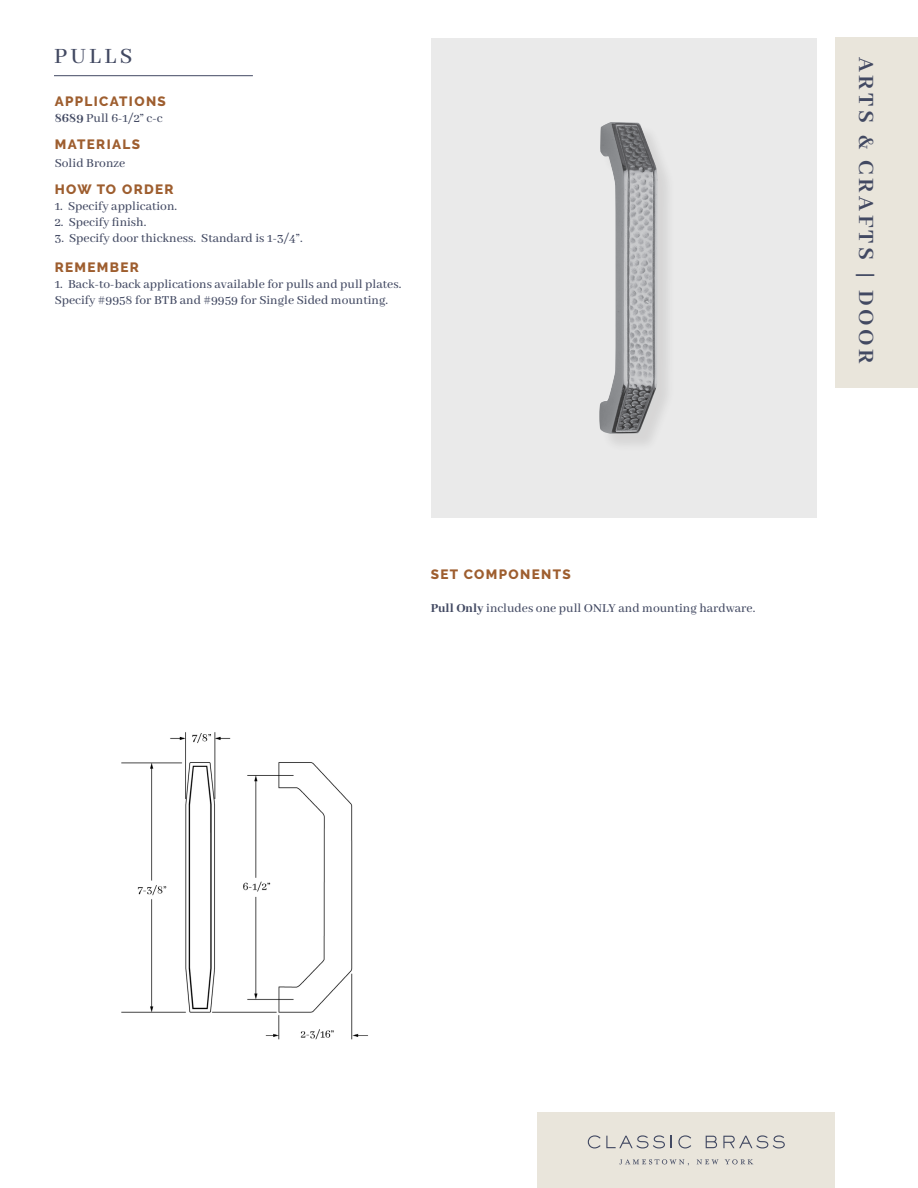
<style>
.page{position:relative;width:918px;height:1188px;background:#fff}
.page>*{position:absolute;margin:0;border:0;box-sizing:border-box;transform-origin:0 0}
.t1{font:700 24px "Abhaya Libre";letter-spacing:.15em;color:#424962}
.t2{font:500 24px "Abhaya Libre";letter-spacing:.15em;color:#424962}
.t3{font:500 13.5px "Abhaya Libre";color:#424962}
.t4{font:800 13.5px "Raleway";letter-spacing:.1em;color:#9e5e2f}
.s1{font-weight:800}
</style>
<div class="page">
<div style="left:537px;top:1112px;width:298px;height:76px;background:#e9e5db"></div>
<svg style="left:588px;top:1135px;width:77px;height:13px"></svg>
<svg style="left:671px;top:1136px;width:1px;height:12px"></svg>
<svg style="left:678px;top:1135px;width:13px;height:13px"></svg>
<svg style="left:706px;top:1136px;width:11px;height:12px"></svg>
<svg style="left:723px;top:1135px;width:62px;height:13px"></svg>
<svg style="left:697px;top:1159px;width:22px;height:5px"></svg>
<svg style="left:725px;top:1159px;width:28px;height:5px"></svg>
<svg style="left:619px;top:1159px;width:70px;height:7px"></svg>
<div style="left:835px;top:38px;width:83px;height:350px;background:#e9e5db"></div>
<hr style="left:54px;top:75px;width:199px;height:1px;background:#424962">
<div style="left:431px;top:38px;width:385px;height:480px;background:#eaeaea"></div>
<div style="left:602px;top:125px;width:74px;height:327px;background:#231f20;opacity:.1"></div>
<img style="left:599px;top:122px;width:59px;height:312px">
<img style="left:121px;top:732px;width:247px;height:308px">
<p class="t2" style="left:54px;top:43px;width:80px">PULLS</p>
<p class="t4" style="left:55px;top:93px;width:113px">APPLICATIONS</p>
<p class="t3" style="left:55px;top:110px;width:109px"><span class="s1">8689</span> Pull 6-1/2” c-c</p>
<p class="t4" style="left:55px;top:136px;width:87px">MATERIALS</p>
<p class="t3" style="left:55px;top:155px;width:72px">Solid Bronze</p>
<p class="t4" style="left:55px;top:181px;width:120px">HOW TO ORDER</p>
<p class="t3" style="left:55px;top:199px;width:124px">1. Specify application.</p>
<p class="t3" style="left:55px;top:215px;width:93px">2. Specify finish.</p>
<p class="t3" style="left:55px;top:231px;width:249px">3. Specify door thickness. Standard is 1-3/4”.</p>
<p class="t4" style="left:55px;top:260px;width:86px">REMEMBER</p>
<p class="t3" style="left:55px;top:277px;width:348px">1. Back-to-back applications available for pulls and pull plates.</p>
<p class="t3" style="left:55px;top:293px;width:335px">Specify #9958 for BTB and #9959 for Single Sided mounting.</p>
<p class="t4" style="left:431px;top:567px;width:142px">SET COMPONENTS</p>
<p class="t3" style="left:431px;top:601px;width:326px"><span class="s1">Pull Only</span> includes one pull ONLY and mounting hardware.</p>
<p class="t1" style="left:879px;top:57px;width:309px;rotate:90deg">ARTS &amp; CRAFTS | DOOR</p>
</div>
